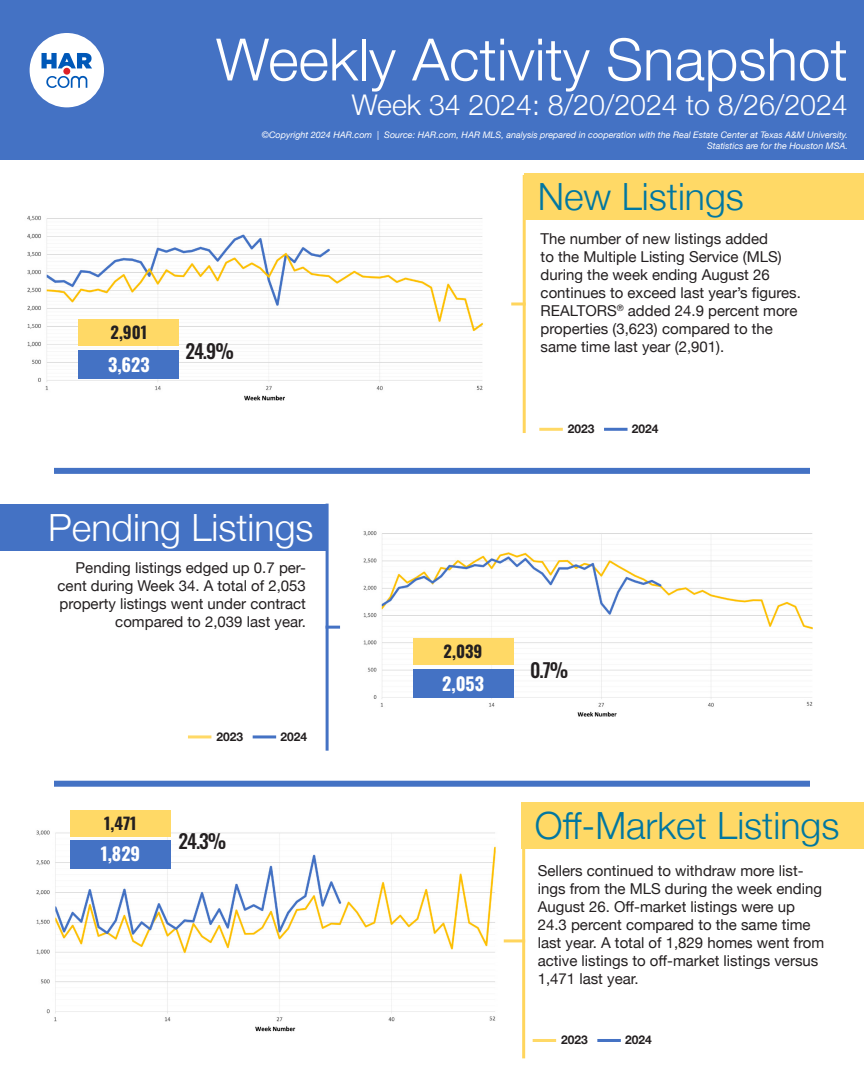
<style>
.page{position:relative;width:864px;height:1080px;background:#fff}
.page>*{position:absolute;margin:0;border:0;box-sizing:border-box;transform-origin:0 0}
.t1{font:300 58.5px "Helvetica Neue";color:#fff}
.t2{font:300 37.5px "Helvetica Neue";color:#0077a1}
.t3{font:300 37.5px "Helvetica Neue";color:#fff}
.t4{font:300 28.5px "Helvetica Neue";color:#fff}
.t5{font:500 19.5px "Oswald";color:#231f20}
.t6{font:700 18px "Oswald";color:#fff}
.t7{font:700 16.5px "Oswald";color:#231f20}
.t8{font:15px/18px "Helvetica Neue";color:#231f20}
.t9{font:700 12px "Helvetica Neue";color:#231f20}
.t10{font:italic 9px "Helvetica Neue";color:#fff}
</style>
<div class="page">
<img style="left:27px;top:215px;width:456px;height:186px">
<img style="left:363px;top:531px;width:450px;height:186px">
<img style="left:36px;top:830px;width:469px;height:202px">
<div style="left:0;top:0;width:864px;height:160px;background:#4472c4"></div>
<div style="left:30px;top:33px;width:74px;height:74px;background:#fff;border-radius:50%"></div>
<div style="left:63px;top:68px;width:7px;height:7px;background:#df2127;border-radius:50%"></div>
<svg style="left:46px;top:76px;width:41px;height:12px"></svg>
<svg style="left:42px;top:53px;width:50px;height:15px"></svg>
<hr style="left:523px;top:175px;width:3px;height:258px;background:#ffd55d">
<hr style="left:511px;top:302px;width:15px;height:3px;background:#ffd55d">
<hr style="left:326px;top:504px;width:3px;height:247px;background:#4472c4">
<hr style="left:326px;top:626px;width:14px;height:3px;background:#4472c4">
<hr style="left:522px;top:823px;width:3px;height:235px;background:#ffd55d">
<hr style="left:504px;top:939px;width:21px;height:3px;background:#ffd55d">
<div style="left:524px;top:173px;width:340px;height:47px;background:#ffd966"></div>
<div style="left:521px;top:802px;width:343px;height:47px;background:#ffd966"></div>
<div style="left:0;top:504px;width:327px;height:47px;background:#4472c4"></div>
<div style="left:79px;top:319px;width:100px;height:27px;background:#ffd966"></div>
<div style="left:413px;top:638px;width:100px;height:27px;background:#ffd966"></div>
<div style="left:70px;top:810px;width:101px;height:27px;background:#ffd966"></div>
<div style="left:79px;top:350px;width:100px;height:28px;background:#4472c4"></div>
<div style="left:413px;top:669px;width:100px;height:29px;background:#4472c4"></div>
<div style="left:70px;top:840px;width:101px;height:28px;background:#4472c4"></div>
<div style="left:54px;top:468px;width:756px;height:6px;background:#4472c4"></div>
<div style="left:54px;top:781px;width:756px;height:6px;background:#4472c4"></div>
<hr style="left:539px;top:428px;width:24px;height:3px;background:#ffd966">
<hr style="left:604px;top:428px;width:24px;height:3px;background:#4472c4">
<hr style="left:188px;top:735px;width:23px;height:3px;background:#ffd966">
<hr style="left:253px;top:735px;width:23px;height:3px;background:#4472c4">
<hr style="left:533px;top:1039px;width:23px;height:3px;background:#ffd966">
<hr style="left:597px;top:1039px;width:24px;height:3px;background:#4472c4">
<p class="t1" style="left:216px;top:12px;width:633px">Weekly Activity Snapshot</p>
<p class="t4" style="left:352px;top:82px;width:497px">Week 34 2024: 8/20/2024 to 8/26/2024</p>
<p class="t10" style="left:262px;top:128px;width:588px">©Copyright 2024 HAR.com | Source: HAR.com, HAR MLS, analysis prepared in cooperation with the Real Estate Center at Texas A&amp;M University.</p>
<p class="t10" style="left:707px;top:139px;width:143px">Statistics are for the Houston MSA.</p>
<p class="t7" style="left:111px;top:323px;width:38px">2,901</p>
<p class="t6" style="left:108px;top:355px;width:43px">3,623</p>
<p class="t5" style="left:186px;top:340px;width:50px">24.9%</p>
<p class="t3" style="left:48px;top:497px;width:267px">Pending Listings</p>
<p class="t8" style="left:58px;top:559px;width:250px;text-align:right">Pending listings edged up 0.7 per&shy;cent during Week 34. A total of 2,053 property listings went under contract compared to 2,039 last year.</p>
<p class="t7" style="left:104px;top:815px;width:34px">1,471</p>
<p class="t6" style="left:101px;top:845px;width:41px">1,829</p>
<p class="t9" style="left:216px;top:727px;width:28px">2023</p>
<p class="t9" style="left:280px;top:727px;width:28px">2024</p>
<p class="t5" style="left:179px;top:831px;width:49px">24.3%</p>
<p class="t2" style="left:538px;top:167px;width:208px">New Listings</p>
<p class="t8" style="left:541px;top:230px;width:262px">The number of new listings added<br>to the Multiple Listing Service (MLS) during the week ending August 26 continues to exceed last year’s figures.<br>REALTORS<sup>®</sup> added 24.9 percent more properties (3,623) compared to the same time last year (2,901).</p>
<p class="t9" style="left:568px;top:419px;width:28px">2023</p>
<p class="t9" style="left:632px;top:419px;width:28px">2024</p>
<p class="t7" style="left:444px;top:643px;width:40px">2,039</p>
<p class="t6" style="left:442px;top:674px;width:43px">2,053</p>
<p class="t5" style="left:530px;top:660px;width:40px">0.7%</p>
<p class="t2" style="left:535px;top:795px;width:306px">Off-Market Listings</p>
<p class="t8" style="left:538px;top:862px;width:288px">Sellers continued to withdraw more list&shy;ings from the MLS during the week ending August 26. Off-market listings were up 24.3 percent compared to the same time last year. A total of 1,829 homes went from active listings to off-market listings versus 1,471 last year.</p>
<p class="t9" style="left:561px;top:1031px;width:28px">2023</p>
<p class="t9" style="left:625px;top:1031px;width:28px">2024</p>
</div>
